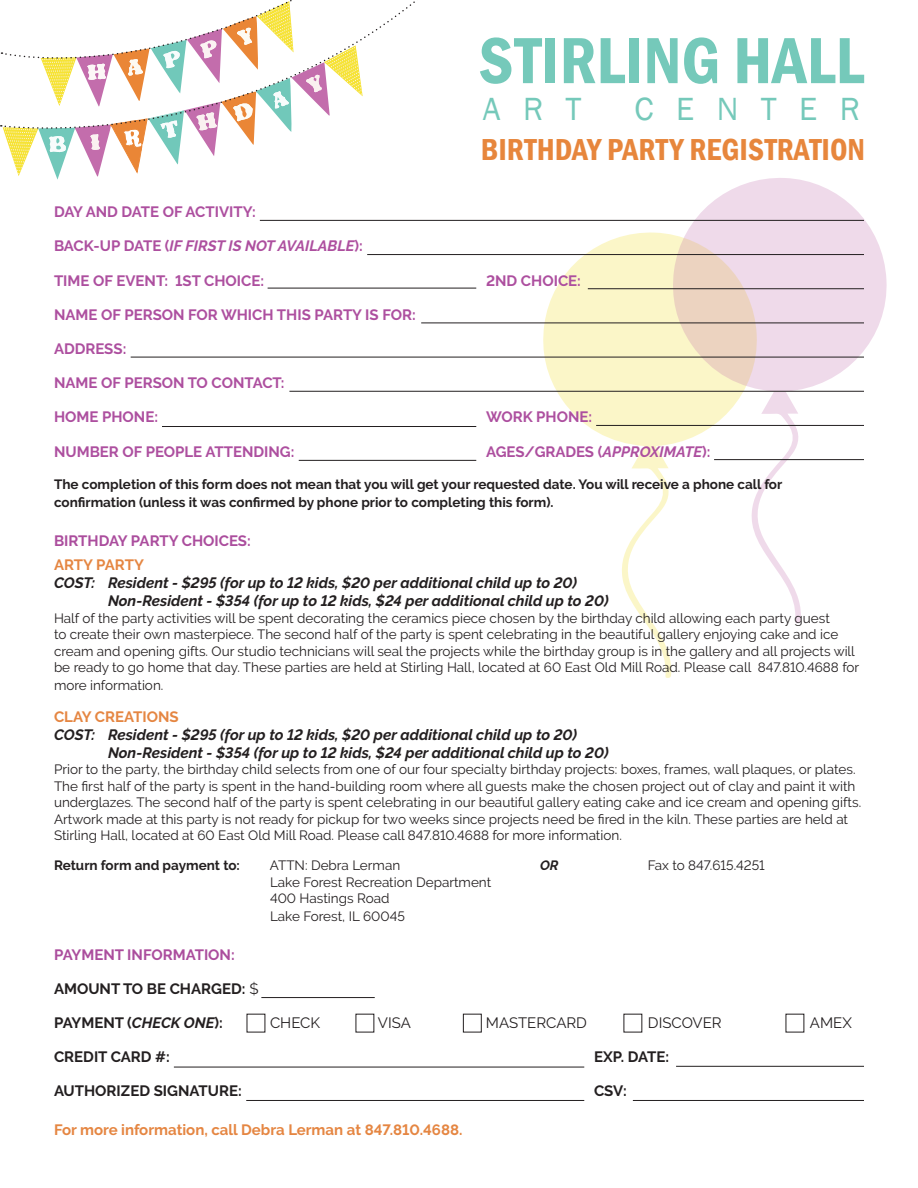
<style>
.page{position:relative;width:918px;height:1188px;background:#fff}
.page>*{position:absolute;margin:0;border:0;box-sizing:border-box;transform-origin:0 0}
.t1{font:600 condensed 67.5px "Franklin Gothic";color:#75c9ba}
.t2{font:33px "Franklin Gothic";letter-spacing:.68em;color:#75c9ba}
.t3{font:600 condensed 31.2px "Franklin Gothic";color:#e7863c}
.t4{font:italic 700 15px/18px "Raleway";color:#231f20}
.t5{font:700 15px "Raleway";color:#ad4f9f}
.t6{font:700 15px "Raleway";color:#231f20}
.t7{font:700 15px "Raleway";color:#e58642}
.t8{font:700 15px "Raleway";color:#ab4d9d}
.t9{font:italic 700 15px "Raleway";color:#ad4f9f}
.t10{font:15px "Raleway";color:#231f20}
.t11{font:13.5px/16.5px "Raleway";color:#231f20}
.t12{font:700 13.5px/18px "Raleway";color:#231f20}
.t13{font:italic 700 13.5px "Raleway";color:#231f20}
.s1{font-style:normal}
.s2{font-style:italic}
.s3{font-weight:400}
</style>
<div class="page">
<svg style="left:541px;top:232px;width:131px;height:446px"></svg>
<svg style="left:670px;top:178px;width:217px;height:445px"></svg>
<hr style="left:260px;top:220px;width:604px;height:1px;background:#231f20">
<hr style="left:367px;top:254px;width:497px;height:1px;background:#231f20">
<hr style="left:268px;top:288px;width:208px;height:1px;background:#231f20">
<hr style="left:588px;top:288px;width:276px;height:1px;background:#231f20">
<hr style="left:421px;top:323px;width:443px;height:1px;background:#231f20">
<hr style="left:131px;top:357px;width:733px;height:1px;background:#231f20">
<hr style="left:289px;top:391px;width:575px;height:1px;background:#231f20">
<hr style="left:162px;top:426px;width:314px;height:1px;background:#231f20">
<hr style="left:596px;top:425px;width:268px;height:1px;background:#231f20">
<hr style="left:299px;top:460px;width:177px;height:1px;background:#231f20">
<hr style="left:714px;top:459px;width:150px;height:1px;background:#231f20">
<hr style="left:261px;top:997px;width:114px;height:1px;background:#231f20">
<hr style="left:174px;top:1067px;width:410px;height:1px;background:#231f20">
<hr style="left:676px;top:1066px;width:188px;height:1px;background:#231f20">
<hr style="left:633px;top:1100px;width:231px;height:1px;background:#231f20">
<hr style="left:246px;top:1100px;width:338px;height:1px;background:#231f20">
<svg style="left:1px;top:0;width:362px;height:180px"></svg>
<div style="left:463px;top:1014px;width:19px;height:18px;border:1px solid #231f20"></div>
<p class="t1" style="left:479px;top:16px;width:387px">STIRLING HALL</p>
<p class="t2" style="left:483px;top:88px;width:100px">ART</p>
<p class="t2" style="left:635px;top:88px;width:227px">CENTER</p>
<p class="t3" style="left:481px;top:128px;width:386px">BIRTHDAY PARTY REGISTRATION</p>
<p class="t5" style="left:54px;top:203px;width:203px">DAY AND DATE OF ACTIVITY:</p>
<p class="t9" style="left:54px;top:237px;width:310px"><span class="s1">BACK-UP DATE (</span>IF FIRST IS NOT AVAILABLE<span class="s1">):</span></p>
<p class="t5" style="left:54px;top:272px;width:212px">TIME OF EVENT: 1ST CHOICE:</p>
<p class="t5" style="left:486px;top:272px;width:97px">2ND CHOICE:</p>
<p class="t5" style="left:54px;top:306px;width:363px">NAME OF PERSON FOR WHICH THIS PARTY IS FOR:</p>
<p class="t5" style="left:54px;top:340px;width:74px">ADDRESS:</p>
<p class="t5" style="left:54px;top:374px;width:232px">NAME OF PERSON TO CONTACT:</p>
<p class="t5" style="left:54px;top:409px;width:106px">HOME PHONE:</p>
<p class="t5" style="left:486px;top:409px;width:108px">WORK PHONE:</p>
<p class="t5" style="left:54px;top:443px;width:242px">NUMBER OF PEOPLE ATTENDING:</p>
<p class="t5" style="left:486px;top:443px;width:226px">AGES/GRADES (<span class="s2">APPROXIMATE</span>):</p>
<p class="t12" style="left:54px;top:476px;width:730px">The completion of this form does not mean that you will get your requested date. You will receive a phone call for confirmation (unless it was confirmed by phone prior to completing this form).</p>
<p class="t8" style="left:54px;top:532px;width:198px">BIRTHDAY PARTY CHOICES:</p>
<p class="t7" style="left:54px;top:556px;width:91px">ARTY PARTY</p>
<p class="t4" style="left:108px;top:574px;width:502px;text-indent:-54px">COST: Resident - $295 (for up to 12 kids, $20 per additional child up to 20)<br>Non-Resident - $354 (for up to 12 kids, $24 per additional child up to 20)</p>
<p class="t11" style="left:54px;top:610px;width:807px">Half of the party activities will be spent decorating the ceramics piece chosen by the birthday child allowing each party guest<br>to create their own masterpiece. The second half of the party is spent celebrating in the beautiful gallery enjoying cake and ice cream and opening gifts. Our studio technicians will seal the projects while the birthday group is in the gallery and all projects will be ready to go home that day. These parties are held at Stirling Hall, located at 60 East Old Mill Road. Please call 847.810.4688 for</p>
<p class="t11" style="left:54px;top:677px;width:111px">more information.</p>
<p class="t7" style="left:54px;top:708px;width:126px">CLAY CREATIONS</p>
<p class="t4" style="left:108px;top:726px;width:502px;text-indent:-54px">COST: Resident - $295 (for up to 12 kids, $20 per additional child up to 20)<br>Non-Resident - $354 (for up to 12 kids, $24 per additional child up to 20)</p>
<p class="t11" style="left:54px;top:761px;width:809px">Prior to the party, the birthday child selects from one of our four specialty birthday projects: boxes, frames, wall plaques, or plates.<br>The first half of the party is spent in the hand-building room where all guests make the chosen project out of clay and paint it with underglazes. The second half of the party is spent celebrating in our beautiful gallery eating cake and ice cream and opening gifts.<br>Artwork made at this party is not ready for pickup for two weeks since projects need be fired in the kiln. These parties are held at Stirling Hall, located at 60 East Old Mill Road. Please call 847.810.4688 for more information.</p>
<p class="t12" style="left:54px;top:857px;width:187px">Return form and payment to:</p>
<p class="t11" style="left:270px;top:857px;width:132px">ATTN: Debra Lerman</p>
<p class="t13" style="left:540px;top:858px;width:20px">OR</p>
<p class="t11" style="left:648px;top:857px;width:118px">Fax to 847.615.4251</p>
<p class="t11" style="left:270px;top:874px;width:223px">Lake Forest Recreation Department</p>
<p class="t11" style="left:270px;top:890px;width:121px">400 Hastings Road</p>
<p class="t11" style="left:270px;top:908px;width:136px">Lake Forest, IL 60045</p>
<p class="t8" style="left:54px;top:946px;width:182px">PAYMENT INFORMATION:</p>
<p class="t6" style="left:54px;top:980px;width:206px">AMOUNT TO BE CHARGED: <span class="s3">$</span></p>
<p class="t6" style="left:54px;top:1014px;width:170px">PAYMENT (<span class="s2">CHECK ONE</span>):</p>
<p class="t10" style="left:270px;top:1014px;width:52px">CHECK</p>
<p class="t10" style="left:378px;top:1014px;width:34px">VISA</p>
<p class="t10" style="left:486px;top:1014px;width:103px">MASTERCARD</p>
<p class="t10" style="left:648px;top:1014px;width:75px">DISCOVER</p>
<p class="t10" style="left:810px;top:1014px;width:43px">AMEX</p>
<p class="t6" style="left:54px;top:1048px;width:117px">CREDIT CARD #:</p>
<p class="t6" style="left:594px;top:1048px;width:77px">EXP. DATE:</p>
<p class="t6" style="left:54px;top:1083px;width:189px">AUTHORIZED SIGNATURE:</p>
<p class="t6" style="left:594px;top:1083px;width:34px">CSV:</p>
<p class="t7" style="left:54px;top:1121px;width:410px">For more information, call Debra Lerman at 847.810.4688.</p>
</div>
